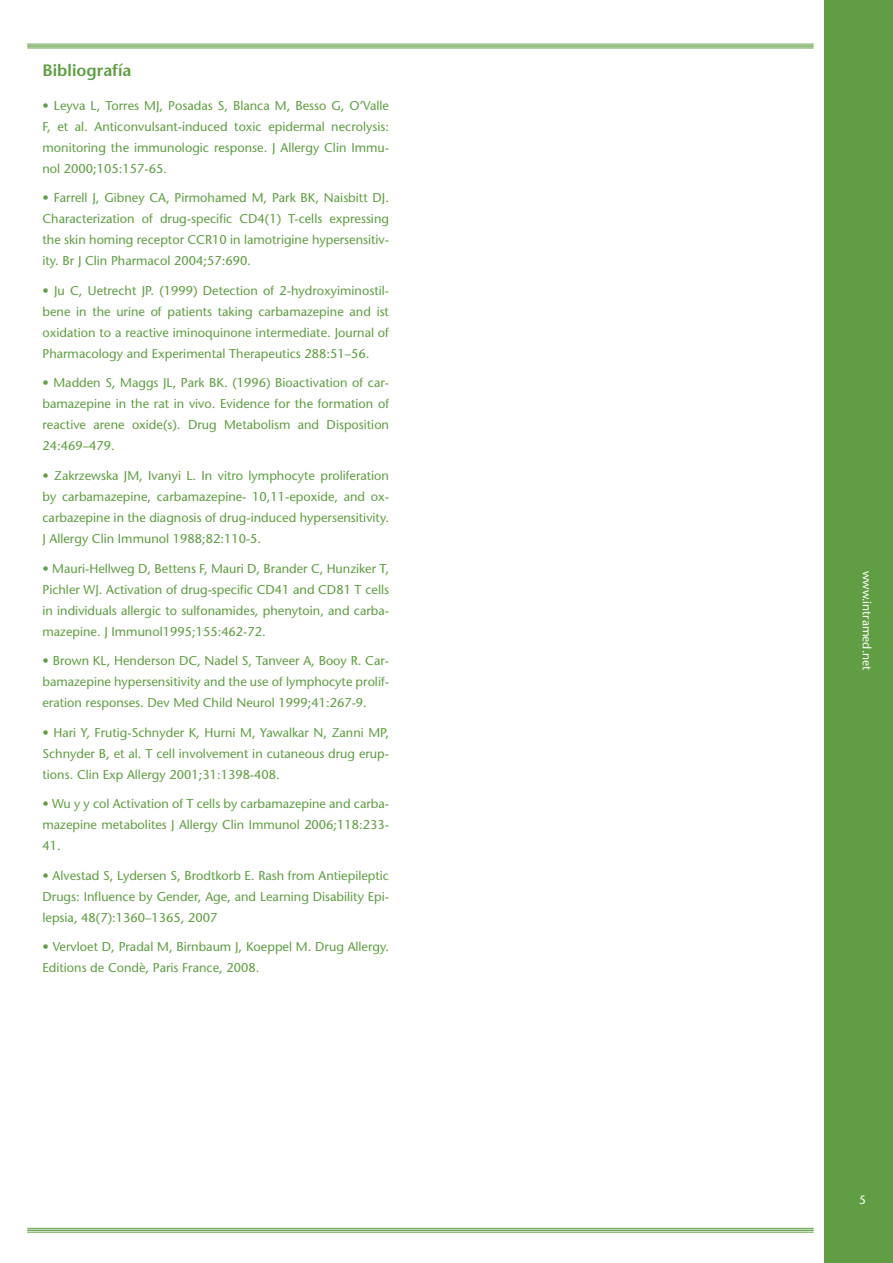
<style>
.page{position:relative;width:893px;height:1263px;background:#fff}
.page>*{position:absolute;margin:0;border:0;box-sizing:border-box;transform-origin:0 0}
.t1{font:600 16.5px "Stone Sans";color:#5f9e42}
.t2{font:12.75px/21px "Stone Sans";color:#5f9e42;text-align:justify}
.t3{font:12px "Stone Sans";color:#fff}
</style>
<div class="page">
<div style="left:825px;top:0;width:68px;height:1263px;background:#5f9e42"></div>
<hr style="left:27px;top:44px;width:787px;height:1px;background:#5e9e42">
<hr style="left:27px;top:45px;width:787px;height:2px;background:#5e9e42">
<hr style="left:27px;top:48px;width:787px;height:1px;background:#5e9e42">
<hr style="left:27px;top:1228px;width:787px;height:1px;background:#5e9e42">
<hr style="left:27px;top:1229px;width:787px;height:2px;background:#5e9e42">
<hr style="left:27px;top:1232px;width:787px;height:1px;background:#5e9e42">
<p class="t1" style="left:43px;top:60px;width:90px">Bibliografía</p>
<p class="t2" style="left:43px;top:95px;width:348px">• Leyva L, Torres MJ, Posadas S, Blanca M, Besso G, O’Valle F, et al. Anticonvulsant-induced toxic epidermal necrolysis: monitoring the immunologic response. J Allergy Clin Immu&shy;nol 2000;105:157-65.</p>
<p class="t2" style="left:43px;top:187px;width:348px">• Farrell J, Gibney CA, Pirmohamed M, Park BK, Naisbitt DJ.<br>Characterization of drug-specific CD4(1) T-cells expressing the skin homing receptor CCR10 in lamotrigine hypersensitiv&shy;ity. Br J Clin Pharmacol 2004;57:690.</p>
<p class="t2" style="left:43px;top:280px;width:348px">• Ju C, Uetrecht JP. (1999) Detection of 2-hydroxyiminostil&shy;bene in the urine of patients taking carbamazepine and ist oxidation to a reactive iminoquinone intermediate. Journal of Pharmacology and Experimental Therapeutics 288:51–56.</p>
<p class="t2" style="left:43px;top:373px;width:348px">• Madden S, Maggs JL, Park BK. (1996) Bioactivation of car&shy;bamazepine in the rat in vivo. Evidence for the formation of reactive arene oxide(s). Drug Metabolism and Disposition 24:469–479.</p>
<p class="t2" style="left:43px;top:465px;width:348px">• Zakrzewska JM, Ivanyi L. In vitro lymphocyte proliferation by carbamazepine, carbamazepine- 10,11-epoxide, and ox&shy;carbazepine in the diagnosis of drug-induced hypersensitivity.<br>J Allergy Clin Immunol 1988;82:110-5.</p>
<p class="t2" style="left:43px;top:558px;width:348px">• Mauri-Hellweg D, Bettens F, Mauri D, Brander C, Hunziker T, Pichler WJ. Activation of drug-specific CD41 and CD81 T cells in individuals allergic to sulfonamides, phenytoin, and carba&shy;mazepine. J Immunol1995;155:462-72.</p>
<p class="t2" style="left:43px;top:650px;width:348px">• Brown KL, Henderson DC, Nadel S, Tanveer A, Booy R. Car&shy;bamazepine hypersensitivity and the use of lymphocyte prolif&shy;eration responses. Dev Med Child Neurol 1999;41:267-9.</p>
<p class="t2" style="left:43px;top:722px;width:348px">• Hari Y, Frutig-Schnyder K, Hurni M, Yawalkar N, Zanni MP, Schnyder B, et al. T cell involvement in cutaneous drug erup&shy;tions. Clin Exp Allergy 2001;31:1398-408.</p>
<p class="t2" style="left:43px;top:793px;width:348px">• Wu y y col Activation of T cells by carbamazepine and carba&shy;mazepine metabolites J Allergy Clin Immunol 2006;118:233- 41.</p>
<p class="t2" style="left:43px;top:865px;width:348px">• Alvestad S, Lydersen S, Brodtkorb E. Rash from Antiepileptic Drugs: Influence by Gender, Age, and Learning Disability Epi&shy;lepsia, 48(7):1360–1365, 2007</p>
<p class="t2" style="left:43px;top:936px;width:348px">• Vervloet D, Pradal M, Birnbaum J, Koeppel M. Drug Allergy.<br>Editions de Condè, Paris France, 2008.</p>
<p class="t3" style="left:874px;top:571px;width:101px;rotate:90deg">www.intramed.net</p>
</div>
